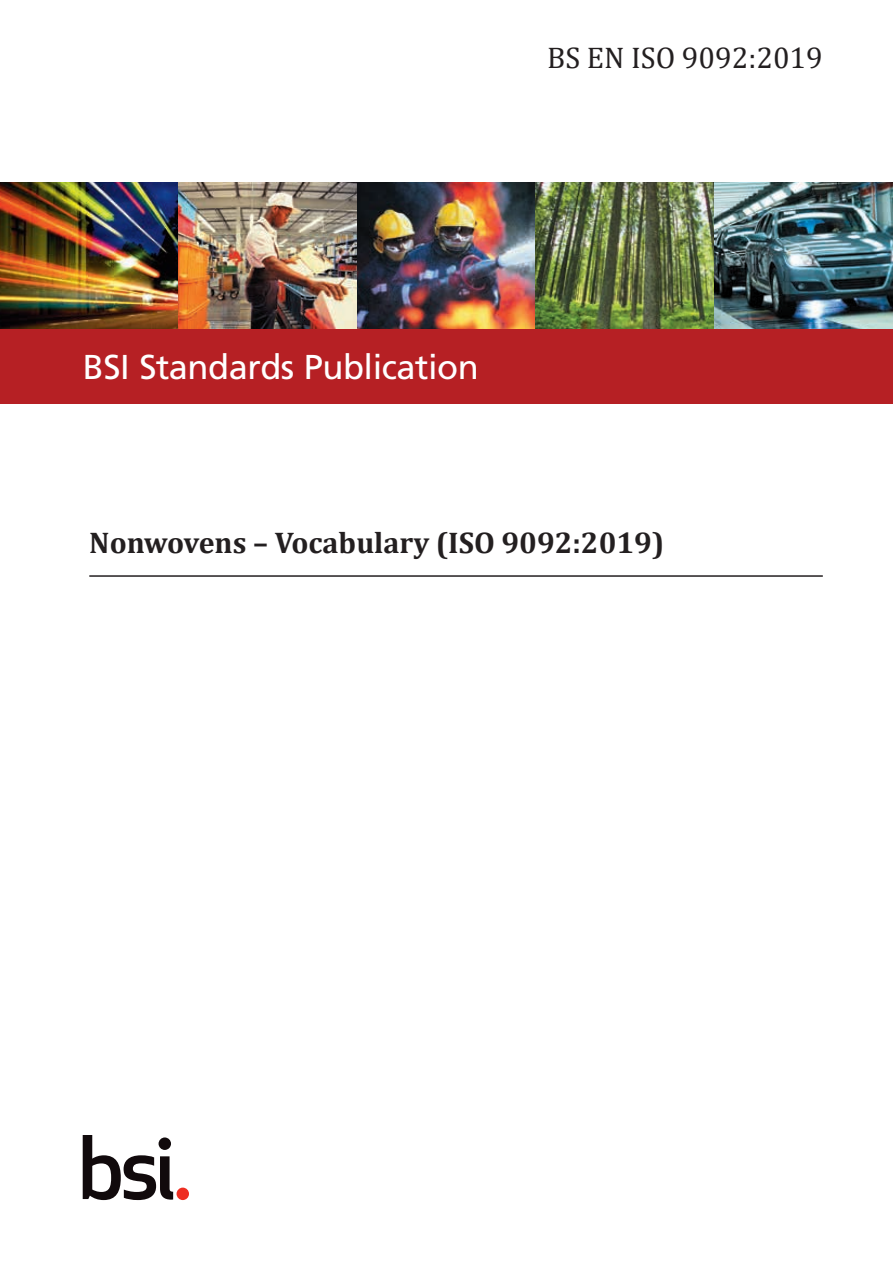
<style>
.page{position:relative;width:893px;height:1263px;background:#fff}
.page>*{position:absolute;margin:0;border:0;box-sizing:border-box;transform-origin:0 0}
.t1{font:34.5px "Frutiger LT Std";letter-spacing:-.015em;color:#fff}
.BS_Cover_Title_A{font:700 30px "Cambria";color:#231f20}
.t2{font:30px "Cambria";color:#231f20}
</style>
<div class="page">
<img style="left:0;top:183px;width:179px;height:146px">
<img style="left:179px;top:183px;width:178px;height:146px">
<img style="left:357px;top:183px;width:179px;height:146px">
<img style="left:536px;top:183px;width:178px;height:146px">
<img style="left:714px;top:183px;width:179px;height:146px">
<div style="left:0;top:329px;width:893px;height:75px;background:#b62024"></div>
<svg style="left:83px;top:1135px;width:90px;height:65px"></svg>
<div style="left:177px;top:1187px;width:12px;height:13px;background:#ee2e22;border-radius:50%"></div>
<hr style="left:89px;top:575px;width:734px;height:2px;background:#231f20">
<p class="t2" style="left:547px;top:40px;width:277px">BS EN ISO 9092:2019</p>
<p class="t1" style="left:83px;top:347px;width:397px">BSI Standards Publication</p>
<p class="BS_Cover_Title_A" style="left:89px;top:521px;width:576px">Nonwovens – Vocabulary (ISO 9092:2019)</p>
</div>
